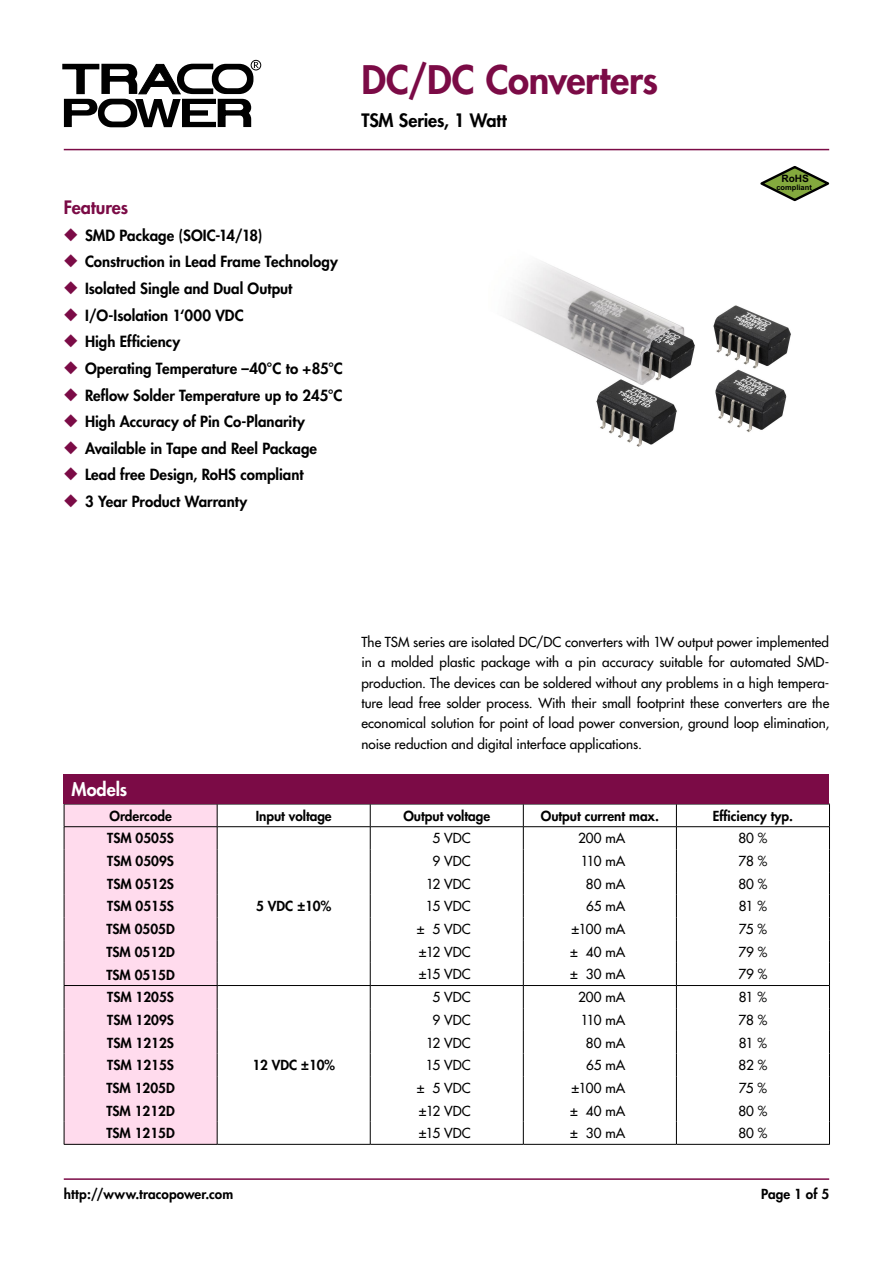
<style>
.page{position:relative;width:893px;height:1263px;background:#fff}
.page>*{position:absolute;margin:0;border:0;box-sizing:border-box;transform-origin:0 0}
.t1{font:800 38.25px "Futura";letter-spacing:-.005em;color:#7b0b46}
.t2{font:800 18px "Futura";letter-spacing:-.01em;color:#000}
.Features_Heavy{font:800 18px "Futura";letter-spacing:-.005em;color:#7b0b46}
.t3{font:800 18px "Futura";color:#fff}
.Features_Heavy-2{font:800 15px "Futura";color:#000}
.Text_medium{font:13.5px/20.2px "Futura";color:#000;text-align:justify}
.Tabelle_Heavy{font:800 13.5px "Futura";color:#000}
.Tabelle_Heavy-2{font:13.5px "Futura";color:#000}
.t4{font:700 10.2px "Arial";color:#000}
.t5{font:700 7.5px "Arial";color:#000}
.s1{color:#7b0b46}
</style>
<div class="page">
<div style="left:251px;top:60px;width:10px;height:10px;border:1px solid #000;border-radius:50%"></div>
<svg style="left:62px;top:62px;width:197px;height:65px"></svg>
<hr style="left:64px;top:1178px;width:765px;height:2px;background:#7b0b46">
<hr style="left:64px;top:149px;width:765px;height:1px;background:#7b0b46">
<div style="left:65px;top:805px;width:152px;height:339px;background:#ffdbed"></div>
<hr style="left:64px;top:804px;width:153px;height:1px;background:#000">
<hr style="left:217px;top:804px;width:153px;height:1px;background:#000">
<hr style="left:370px;top:804px;width:153px;height:1px;background:#000">
<hr style="left:523px;top:804px;width:153px;height:1px;background:#000">
<hr style="left:676px;top:804px;width:154px;height:1px;background:#000">
<hr style="left:64px;top:826px;width:153px;height:1px;background:#000">
<hr style="left:217px;top:826px;width:153px;height:1px;background:#000">
<hr style="left:370px;top:826px;width:153px;height:1px;background:#000">
<hr style="left:523px;top:826px;width:153px;height:1px;background:#000">
<hr style="left:676px;top:826px;width:154px;height:1px;background:#000">
<hr style="left:64px;top:985px;width:153px;height:1px;background:#000">
<hr style="left:217px;top:985px;width:153px;height:1px;background:#000">
<hr style="left:370px;top:985px;width:153px;height:1px;background:#000">
<hr style="left:523px;top:985px;width:153px;height:1px;background:#000">
<hr style="left:676px;top:985px;width:154px;height:1px;background:#000">
<svg style="left:64px;top:804px;width:1px;height:340px"></svg>
<svg style="left:217px;top:804px;width:1px;height:340px"></svg>
<svg style="left:370px;top:804px;width:1px;height:340px"></svg>
<svg style="left:523px;top:804px;width:1px;height:340px"></svg>
<svg style="left:676px;top:804px;width:1px;height:340px"></svg>
<svg style="left:829px;top:804px;width:1px;height:340px"></svg>
<hr style="left:64px;top:1144px;width:153px;height:1px;background:#000">
<hr style="left:217px;top:1144px;width:153px;height:1px;background:#000">
<hr style="left:370px;top:1144px;width:153px;height:1px;background:#000">
<hr style="left:523px;top:1144px;width:153px;height:1px;background:#000">
<hr style="left:676px;top:1144px;width:154px;height:1px;background:#000">
<div style="left:64px;top:774px;width:765px;height:30px;background:#7b0b46"></div>
<img style="left:509px;top:262px;width:282px;height:185px">
<svg style="left:760px;top:166px;width:69px;height:35px"></svg>
<p class="t1" style="left:361px;top:56px;width:298px">DC/DC Converters</p>
<p class="t2" style="left:361px;top:109px;width:147px">TSM Series, 1 Watt</p>
<p class="Features_Heavy" style="left:64px;top:196px;width:66px">Features</p>
<p class="Features_Heavy-2" style="left:64px;top:226px;width:200px"><span class="s1">◆</span> SMD Package (SOIC-14/18)</p>
<p class="Features_Heavy-2" style="left:64px;top:252px;width:276px"><span class="s1">◆</span> Construction in Lead Frame Technology</p>
<p class="Features_Heavy-2" style="left:64px;top:279px;width:230px"><span class="s1">◆</span> Isolated Single and Dual Output</p>
<p class="Features_Heavy-2" style="left:64px;top:306px;width:181px"><span class="s1">◆</span> I/O-Isolation 1‘000 VDC</p>
<p class="Features_Heavy-2" style="left:64px;top:332px;width:118px"><span class="s1">◆</span> High Efficiency</p>
<p class="Features_Heavy-2" style="left:64px;top:359px;width:281px"><span class="s1">◆</span> Operating Temperature –40°C to +85°C</p>
<p class="Features_Heavy-2" style="left:64px;top:385px;width:280px"><span class="s1">◆</span> Reflow Solder Temperature up to 245°C</p>
<p class="Features_Heavy-2" style="left:64px;top:412px;width:243px"><span class="s1">◆</span> High Accuracy of Pin Co-Planarity</p>
<p class="Features_Heavy-2" style="left:64px;top:439px;width:255px"><span class="s1">◆</span> Available in Tape and Reel Package</p>
<p class="Features_Heavy-2" style="left:64px;top:465px;width:241px"><span class="s1">◆</span> Lead free Design, RoHS compliant</p>
<p class="Features_Heavy-2" style="left:64px;top:492px;width:185px"><span class="s1">◆</span> 3 Year Product Warranty</p>
<p class="t4" style="left:781px;top:172px;width:29px">RoHS</p>
<p class="t5" style="left:776px;top:183px;width:37px">compliant</p>
<p class="t3" style="left:72px;top:778px;width:57px">Models</p>
<p class="Text_medium" style="left:361px;top:632px;width:469px">The TSM series are isolated DC/DC converters with 1W output power implemented in a molded plastic package with a pin accuracy suitable for automated SMD&shy;production. The devices can be soldered without any problems in a high tempera&shy;ture lead free solder process. With their small footprint these converters are the economical solution for point of load power conversion, ground loop elimination, noise reduction and digital interface applications.</p>
<p class="Tabelle_Heavy" style="left:109px;top:807px;width:64px">Ordercode</p>
<p class="Tabelle_Heavy" style="left:256px;top:807px;width:78px">Input voltage</p>
<p class="Tabelle_Heavy" style="left:403px;top:807px;width:88px">Output voltage</p>
<p class="Tabelle_Heavy" style="left:541px;top:807px;width:120px">Output current max.</p>
<p class="Tabelle_Heavy" style="left:713px;top:807px;width:82px">Efficiency typ.</p>
<p class="Tabelle_Heavy" style="left:107px;top:830px;width:68px">TSM 0505S</p>
<p class="Tabelle_Heavy-2" style="left:432px;top:830px;width:40px">5 VDC</p>
<p class="Tabelle_Heavy-2" style="left:578px;top:830px;width:49px">200 mA</p>
<p class="Tabelle_Heavy-2" style="left:738px;top:830px;width:31px">80 %</p>
<p class="Tabelle_Heavy" style="left:107px;top:852px;width:68px">TSM 0509S</p>
<p class="Tabelle_Heavy-2" style="left:432px;top:852px;width:40px">9 VDC</p>
<p class="Tabelle_Heavy-2" style="left:581px;top:852px;width:46px">110 mA</p>
<p class="Tabelle_Heavy-2" style="left:739px;top:852px;width:30px">78 %</p>
<p class="Tabelle_Heavy" style="left:107px;top:875px;width:68px">TSM 0512S</p>
<p class="Tabelle_Heavy-2" style="left:426px;top:875px;width:46px">12 VDC</p>
<p class="Tabelle_Heavy-2" style="left:586px;top:875px;width:41px">80 mA</p>
<p class="Tabelle_Heavy-2" style="left:738px;top:875px;width:31px">80 %</p>
<p class="Tabelle_Heavy" style="left:107px;top:898px;width:68px">TSM 0515S</p>
<p class="Tabelle_Heavy" style="left:256px;top:898px;width:76px">5 VDC ±10%</p>
<p class="Tabelle_Heavy-2" style="left:426px;top:898px;width:46px">15 VDC</p>
<p class="Tabelle_Heavy-2" style="left:586px;top:898px;width:41px">65 mA</p>
<p class="Tabelle_Heavy-2" style="left:739px;top:898px;width:30px">81 %</p>
<p class="Tabelle_Heavy" style="left:106px;top:921px;width:70px">TSM 0505D</p>
<p class="Tabelle_Heavy-2" style="left:417px;top:921px;width:55px">± 5 VDC</p>
<p class="Tabelle_Heavy-2" style="left:572px;top:921px;width:55px">±100 mA</p>
<p class="Tabelle_Heavy-2" style="left:739px;top:921px;width:30px">75 %</p>
<p class="Tabelle_Heavy" style="left:106px;top:943px;width:70px">TSM 0512D</p>
<p class="Tabelle_Heavy-2" style="left:419px;top:943px;width:53px">±12 VDC</p>
<p class="Tabelle_Heavy-2" style="left:570px;top:943px;width:57px">± 40 mA</p>
<p class="Tabelle_Heavy-2" style="left:739px;top:943px;width:30px">79 %</p>
<p class="Tabelle_Heavy" style="left:106px;top:966px;width:70px">TSM 0515D</p>
<p class="Tabelle_Heavy-2" style="left:419px;top:966px;width:53px">±15 VDC</p>
<p class="Tabelle_Heavy-2" style="left:570px;top:966px;width:57px">± 30 mA</p>
<p class="Tabelle_Heavy-2" style="left:739px;top:966px;width:30px">79 %</p>
<p class="Tabelle_Heavy" style="left:107px;top:989px;width:68px">TSM 1205S</p>
<p class="Tabelle_Heavy-2" style="left:432px;top:989px;width:40px">5 VDC</p>
<p class="Tabelle_Heavy-2" style="left:578px;top:989px;width:49px">200 mA</p>
<p class="Tabelle_Heavy-2" style="left:739px;top:989px;width:30px">81 %</p>
<p class="Tabelle_Heavy" style="left:107px;top:1011px;width:68px">TSM 1209S</p>
<p class="Tabelle_Heavy-2" style="left:432px;top:1011px;width:40px">9 VDC</p>
<p class="Tabelle_Heavy-2" style="left:581px;top:1011px;width:46px">110 mA</p>
<p class="Tabelle_Heavy-2" style="left:739px;top:1011px;width:30px">78 %</p>
<p class="Tabelle_Heavy" style="left:107px;top:1034px;width:68px">TSM 1212S</p>
<p class="Tabelle_Heavy-2" style="left:426px;top:1034px;width:46px">12 VDC</p>
<p class="Tabelle_Heavy-2" style="left:586px;top:1034px;width:41px">80 mA</p>
<p class="Tabelle_Heavy-2" style="left:739px;top:1034px;width:30px">81 %</p>
<p class="Tabelle_Heavy" style="left:107px;top:1057px;width:68px">TSM 1215S</p>
<p class="Tabelle_Heavy" style="left:252px;top:1057px;width:84px">12 VDC ±10%</p>
<p class="Tabelle_Heavy-2" style="left:426px;top:1057px;width:46px">15 VDC</p>
<p class="Tabelle_Heavy-2" style="left:586px;top:1057px;width:41px">65 mA</p>
<p class="Tabelle_Heavy-2" style="left:739px;top:1057px;width:30px">82 %</p>
<p class="Tabelle_Heavy" style="left:106px;top:1079px;width:70px">TSM 1205D</p>
<p class="Tabelle_Heavy-2" style="left:417px;top:1079px;width:55px">± 5 VDC</p>
<p class="Tabelle_Heavy-2" style="left:572px;top:1079px;width:55px">±100 mA</p>
<p class="Tabelle_Heavy-2" style="left:739px;top:1079px;width:30px">75 %</p>
<p class="Tabelle_Heavy" style="left:106px;top:1102px;width:70px">TSM 1212D</p>
<p class="Tabelle_Heavy-2" style="left:419px;top:1102px;width:53px">±12 VDC</p>
<p class="Tabelle_Heavy-2" style="left:570px;top:1102px;width:57px">± 40 mA</p>
<p class="Tabelle_Heavy-2" style="left:738px;top:1102px;width:31px">80 %</p>
<p class="Tabelle_Heavy" style="left:106px;top:1125px;width:70px">TSM 1215D</p>
<p class="Tabelle_Heavy-2" style="left:419px;top:1125px;width:53px">±15 VDC</p>
<p class="Tabelle_Heavy-2" style="left:570px;top:1125px;width:57px">± 30 mA</p>
<p class="Tabelle_Heavy-2" style="left:738px;top:1125px;width:31px">80 %</p>
<p class="Tabelle_Heavy" style="left:64px;top:1185px;width:171px">http://www.tracopower.com</p>
<p class="Tabelle_Heavy" style="left:761px;top:1185px;width:70px">Page 1 of 5</p>
</div>
